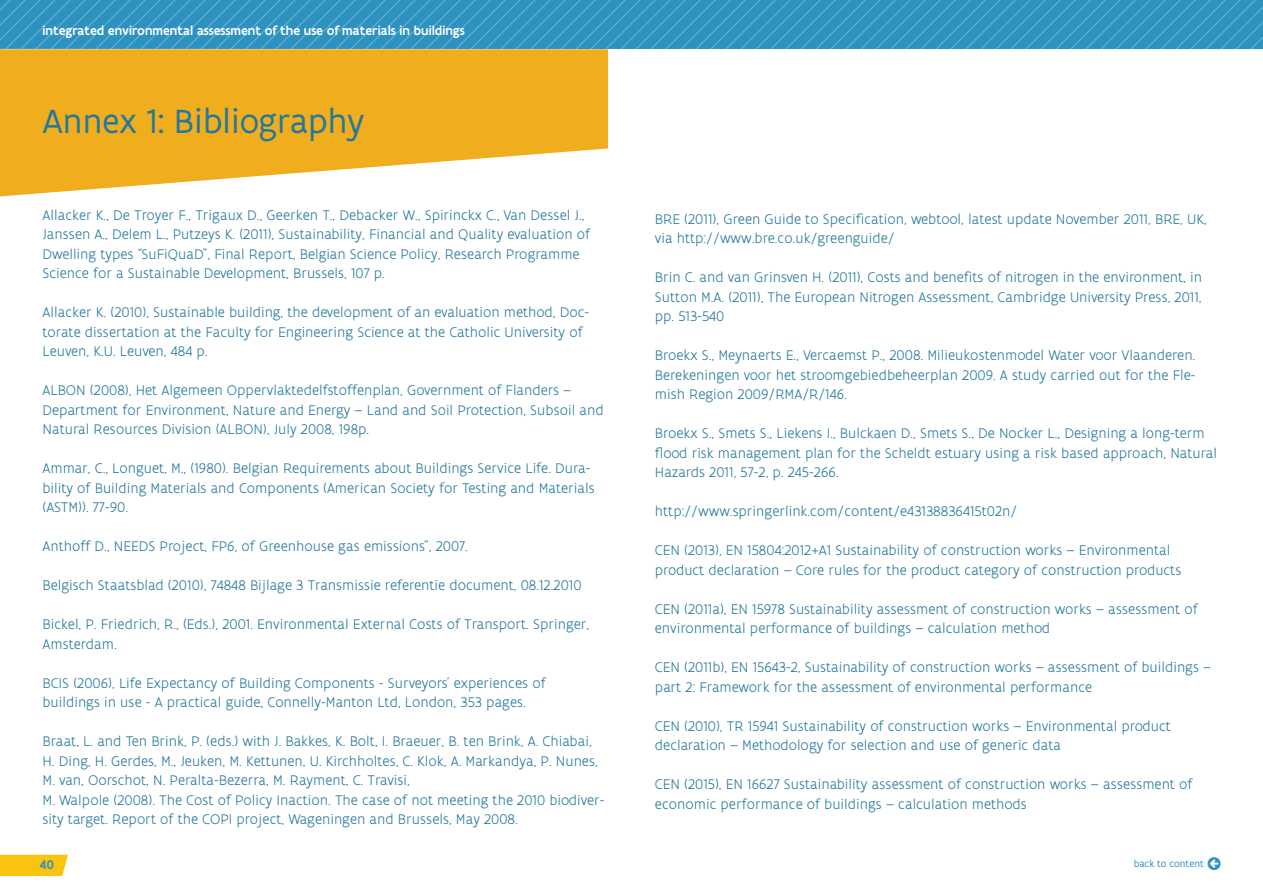
<style>
.page{position:relative;width:1263px;height:893px;background:#fff}
.page>*{position:absolute;margin:0;border:0;box-sizing:border-box;transform-origin:0 0}
.t1{font:36px "Flanders Art Sans";color:#24789c}
.t2{font:300 15px/19.5px "Flanders Art Sans";color:#24789c}
.t3{font:500 13.5px "Flanders Art Sans";color:#fff}
.t4{font:500 13.5px "Flanders Art Sans";color:#2d92bf}
.t5{font:10.5px "Flanders Art Sans";color:#2d92bf}
</style>
<div class="page">
<svg style="left:0;top:855px;width:68px;height:21px"></svg>
<svg style="left:0;top:0;width:1263px;height:49px;background:#3495c1"></svg>
<svg style="left:0;top:49px;width:608px;height:147px;fill:#f0ae1e"></svg>
<p class="t3" style="left:43px;top:22px;width:424px">integrated environmental assessment of the use of materials in buildings</p>
<h1 class="t1" style="left:43px;top:99px;width:323px">Annex 1: Bibliography</h1>
<p class="t2" style="left:43px;top:205px;width:549px">Allacker K., De Troyer F., Trigaux D., Geerken T., Debacker W., Spirinckx C., Van Dessel J., Janssen A., Delem L., Putzeys K. (2011), Sustainability, Financial and Quality evaluation of Dwelling types “SuFiQuaD”, Final Report, Belgian Science Policy, Research Programme Science for a Sustainable Development, Brussels, 107 p.</p>
<p class="t2" style="left:43px;top:303px;width:548px">Allacker K. (2010), Sustainable building, the development of an evaluation method, Doc&shy;torate dissertation at the Faculty for Engineering Science at the Catholic University of<br>Leuven, K.U. Leuven, 484 p.</p>
<p class="t2" style="left:43px;top:381px;width:563px">ALBON (2008), Het Algemeen Oppervlaktedelfstoffenplan, Government of Flanders –<br>Department for Environment, Nature and Energy – Land and Soil Protection, Subsoil and<br>Natural Resources Division (ALBON), July 2008, 198p.</p>
<p class="t2" style="left:43px;top:459px;width:554px">Ammar, C., Longuet, M., (1980). Belgian Requirements about Buildings Service Life. Dura&shy;bility of Building Materials and Components (American Society for Testing and Materials (ASTM)). 77-90.</p>
<p class="t2" style="left:43px;top:537px;width:427px">Anthoff D., NEEDS Project, FP6, of Greenhouse gas emissions”, 2007.</p>
<p class="t2" style="left:43px;top:576px;width:540px">Belgisch Staatsblad (2010), 74848 Bijlage 3 Transmissie referentie document, 08.12.2010</p>
<p class="t2" style="left:43px;top:615px;width:548px">Bickel, P. Friedrich, R., (Eds.), 2001. Environmental External Costs of Transport. Springer,<br>Amsterdam.</p>
<p class="t2" style="left:43px;top:673px;width:505px">BCIS (2006), Life Expectancy of Building Components - Surveyors’ experiences of buildings in use - A practical guide, Connelly-Manton Ltd, London, 353 pages.</p>
<p class="t2" style="left:43px;top:732px;width:563px">Braat, L. and Ten Brink, P. (eds.) with J. Bakkes, K. Bolt, I. Braeuer, B. ten Brink, A. Chiabai, H. Ding, H. Gerdes, M., Jeuken, M. Kettunen, U. Kirchholtes, C. Klok, A. Markandya, P. Nunes, M. van, Oorschot, N. Peralta-Bezerra, M. Rayment, C. Travisi,<br>M. Walpole (2008). The Cost of Policy Inaction. The case of not meeting the 2010 biodiver&shy;sity target. Report of the COPI project, Wageningen and Brussels, May 2008.</p>
<p class="t4" style="left:40px;top:856px;width:15px">40</p>
<p class="t2" style="left:655px;top:209px;width:553px">BRE (2011), Green Guide to Specification, webtool, latest update November 2011, BRE, UK, via http://www.bre.co.uk/greenguide/</p>
<p class="t2" style="left:655px;top:268px;width:549px;text-align:justify">Brin C. and van Grinsven H. (2011), Costs and benefits of nitrogen in the environment, in Sutton M.A. (2011), The European Nitrogen Assessment, Cambridge University Press, 2011, pp. 513-540</p>
<p class="t2" style="left:655px;top:346px;width:542px;text-align:justify">Broekx S., Meynaerts E., Vercaemst P., 2008. Milieukostenmodel Water voor Vlaanderen.<br>Berekeningen voor het stroomgebiedbeheerplan 2009. A study carried out for the Fle&shy;mish Region 2009/RMA/R/146.</p>
<p class="t2" style="left:655px;top:424px;width:564px">Broekx S., Smets S., Liekens I., Bulckaen D., Smets S., De Nocker L., Designing a long-term flood risk management plan for the Scheldt estuary using a risk based approach, Natural<br>Hazards 2011, 57-2, p. 245-266.</p>
<p class="t2" style="left:655px;top:502px;width:364px">http://www.springerlink.com/content/e43138836415t02n/</p>
<p class="t2" style="left:655px;top:541px;width:528px">CEN (2013), EN 15804:2012+A1 Sustainability of construction works – Environmental product declaration – Core rules for the product category of construction products</p>
<p class="t2" style="left:655px;top:599px;width:544px">CEN (2011a), EN 15978 Sustainability assessment of construction works – assessment of environmental performance of buildings – calculation method</p>
<p class="t2" style="left:655px;top:658px;width:558px">CEN (2011b), EN 15643-2, Sustainability of construction works – assessment of buildings – part 2: Framework for the assessment of environmental performance</p>
<p class="t2" style="left:655px;top:716px;width:517px">CEN (2010), TR 15941 Sustainability of construction works – Environmental product declaration – Methodology for selection and use of generic data</p>
<p class="t2" style="left:655px;top:775px;width:539px">CEN (2015), EN 16627 Sustainability assessment of construction works – assessment of economic performance of buildings – calculation methods</p>
<p class="t5" style="left:1134px;top:857px;width:89px">back to content ◻</p>
</div>
